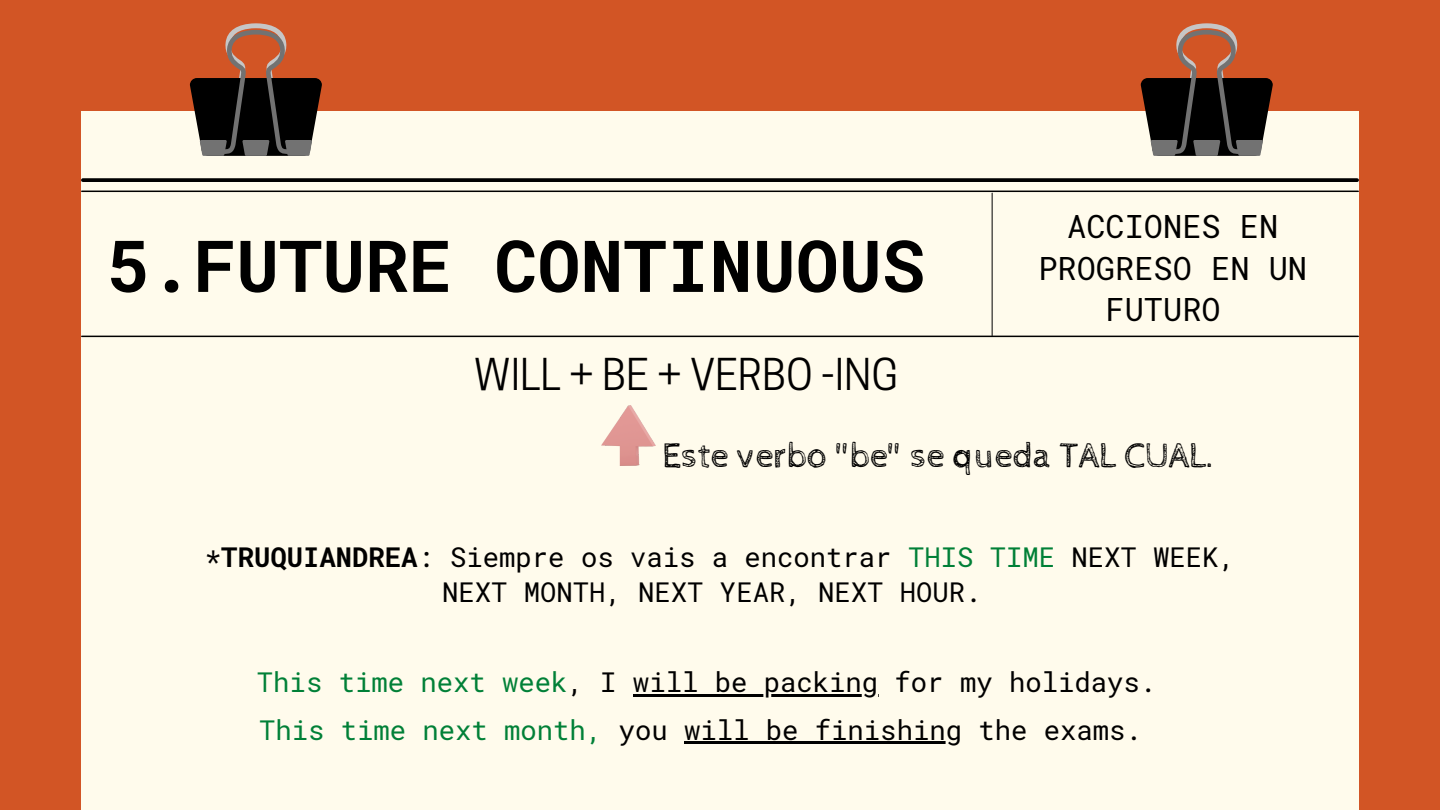
<style>
.page{position:relative;width:1440px;height:810px;background:#d25525}
.page>*{position:absolute;margin:0;border:0;box-sizing:border-box;transform-origin:0 0}
.t1{font:700 71.7px "Roboto Mono";color:#000}
.t2{font:41.2px "Cooper Hewitt";color:#000}
.t3{font:36px "Cabin Sketch";color:#000}
.t4{font:32px/41.2px "Roboto Mono";color:#000;text-align:center}
.t5{font:27.2px/35.2px "Roboto Mono";color:#000}
.s1{font-weight:700}
.s2{color:#008037}
</style>
<div class="page">
<div style="left:81px;top:111px;width:1278px;height:699px;background:#fffbec"></div>
<svg style="left:83px;top:178px;width:1274px;height:4px;background:#0f0f0e"></svg>
<hr style="left:82px;top:336px;width:1276px;height:1px;background:#000">
<hr style="left:992px;top:193px;width:1px;height:143px;background:#000">
<hr style="left:82px;top:191px;width:1276px;height:1px;background:#000">
<svg style="left:190px;top:23px;width:132px;height:133px"></svg>
<svg style="left:1141px;top:23px;width:132px;height:133px"></svg>
<img style="left:602px;top:405px;width:54px;height:61px">
<hr style="left:633px;top:694px;width:245px;height:2px;background:#000">
<hr style="left:684px;top:741px;width:278px;height:2px;background:#000">
<h1 class="t1" style="left:107px;top:217px;width:819px">5.FUTURE CONTINUOUS</h1>
<h2 class="t2" style="left:474px;top:359px;width:426px">WILL + BE + VERBO -ING</h2>
<p class="t4" style="left:1038px;top:205px;width:270px">ACCIONES EN<br>PROGRESO EN UN<br>FUTURO</p>
<h3 class="t3" style="left:662px;top:436px;width:554px">Este verbo "be" se queda TAL CUAL.</h3>
<p class="t5" style="left:442px;top:539px;width:794px;text-indent:-237px">*<span class="s1">TRUQUIANDREA</span>: Siempre os vais a encontrar <span class="s2">THIS TIME</span> NEXT WEEK,<br>NEXT MONTH, NEXT YEAR, NEXT HOUR.</p>
<p class="t5" style="left:257px;top:664px;width:901px"><span class="s2">This time next week</span>, I will be packing for my holidays.</p>
<p class="t5" style="left:259px;top:711px;width:884px"><span class="s2">This time next month,</span> you will be finishing the exams.</p>
</div>
